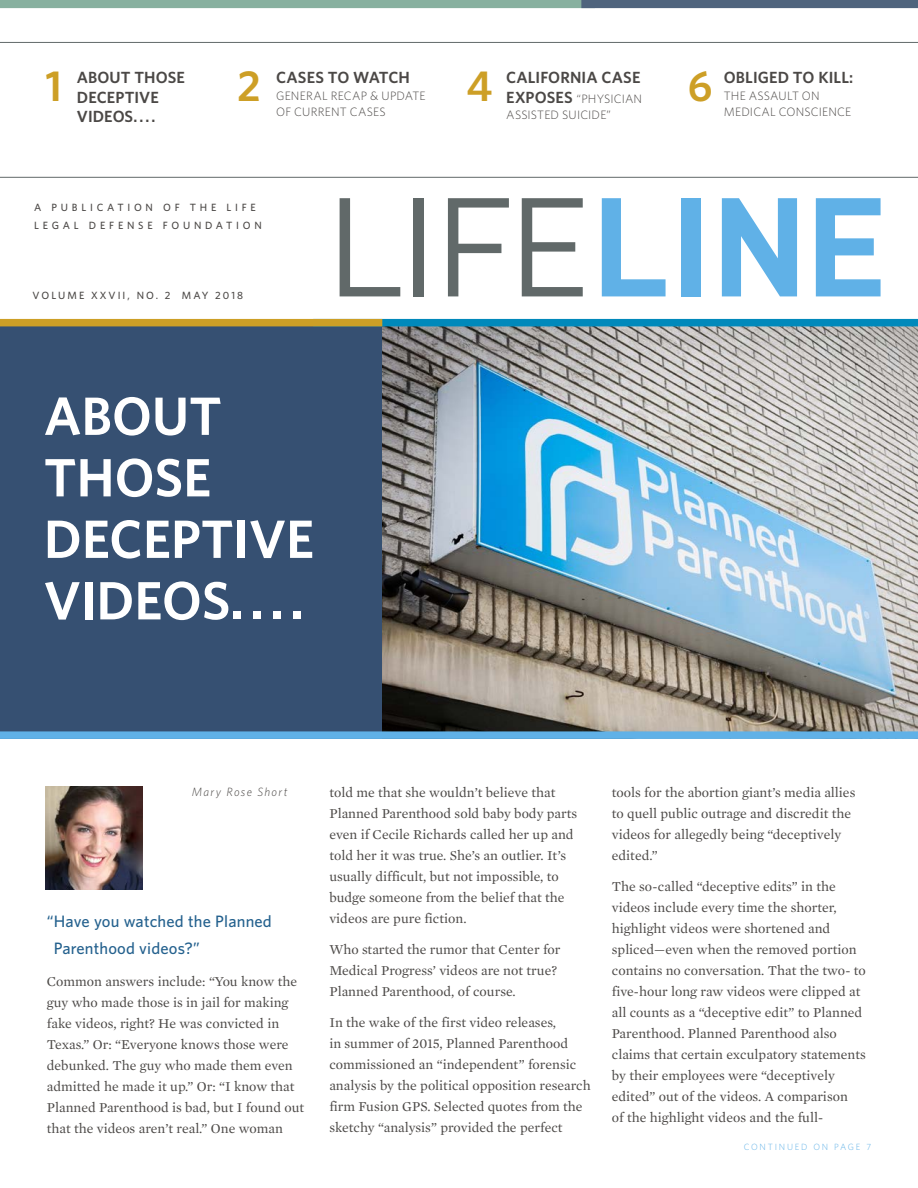
<style>
.page{position:relative;width:918px;height:1188px;background:#fff}
.page>*{position:absolute;margin:0;border:0;box-sizing:border-box;transform-origin:0 0}
.t1{font:138px "DIN";color:#616969}
.t2{font:600 54px/61.5px "Whitney HTF";color:#fff}
.t3{font:600 43.5px "Whitney HTF";color:#cd9f26}
.t4{font:500 16.5px/27px "Whitney HTF";letter-spacing:.01em;color:#24618e}
.t5{font:600 16.2px/19.5px "Whitney HTF";letter-spacing:.005em;color:#4b4846}
.t6{font:13.8px/21px "Mercury Text G1 Roman";color:#4b4846}
.t7{font:300 12.15px/16.5px "Whitney HTF";letter-spacing:.015em;color:#4b4846}
.t8{font:italic 300 12px "Whitney HTF";letter-spacing:.11em;color:#4b4846}
.t9{font:500 10.5px/18px "Whitney HTF";letter-spacing:.36em;color:#4b4846}
.t10{font:500 10.5px "Whitney HTF";letter-spacing:.2em;color:#4b4846}
.t11{font:300 9px "Whitney HTF";letter-spacing:.2em;color:#60b1e7}
.s1{font-weight:600;font-size:16.2px}
.s2{font-weight:700;color:#60b1e7}
</style>
<div class="page">
<div style="left:0;top:324px;width:559px;height:415px;background:#365072"></div>
<img style="left:382px;top:326px;width:536px;height:405px">
<div style="left:0;top:731px;width:918px;height:8px;background:#60b1e7"></div>
<div style="left:313px;top:319px;width:605px;height:7px;background:#0089bb"></div>
<div style="left:0;top:319px;width:382px;height:7px;background:#cd9f26"></div>
<div style="left:0;top:0;width:595px;height:8px;background:#87b09f"></div>
<div style="left:581px;top:0;width:337px;height:8px;background:#4f647d"></div>
<hr style="left:0;top:42px;width:918px;height:1px;background:#616969">
<hr style="left:0;top:177px;width:918px;height:1px;background:#616969">
<img style="left:45px;top:786px;width:98px;height:103px">
<h3 class="t3" style="left:45px;top:59px;width:18px">1</h3>
<h3 class="t3" style="left:237px;top:59px;width:25px">2</h3>
<h3 class="t3" style="left:688px;top:59px;width:26px">6</h3>
<h3 class="t3" style="left:466px;top:59px;width:28px">4</h3>
<p class="t5" style="left:276px;top:67px;width:135px">CASES TO WATCH</p>
<p class="t7" style="left:276px;top:87px;width:151px">GENERAL RECAP &amp; UPDATE<br>OF CURRENT CASES</p>
<p class="t5" style="left:77px;top:67px;width:110px">ABOUT THOSE<br>DECEPTIVE<br>VIDEOS. . . .</p>
<p class="t5" style="left:724px;top:67px;width:131px">OBLIGED TO KILL:</p>
<p class="t5" style="left:506px;top:67px;width:136px">CALIFORNIA CASE</p>
<p class="t7" style="left:506px;top:90px;width:137px"><span class="s1">EXPOSES</span> “PHYSICIAN<br>ASSISTED SUICIDE”</p>
<p class="t7" style="left:724px;top:87px;width:129px">THE ASSAULT ON<br>MEDICAL CONSCIENCE</p>
<p class="t9" style="left:34px;top:198px;width:229px">A PUBLICATION OF THE LIFE<br>LEGAL DEFENSE FOUNDATION</p>
<p class="t10" style="left:33px;top:289px;width:212px">VOLUME XXVII, NO. 2 MAY 2018</p>
<h1 class="t1" style="left:325px;top:161px;width:564px">LIFE<span class="s2">LINE</span></h1>
<h2 class="t2" style="left:44px;top:384px;width:272px">ABOUT<br>THOSE<br>DECEPTIVE<br>VIDEOS. . . .</h2>
<p class="t8" style="left:192px;top:785px;width:97px">Mary Rose Short</p>
<p class="t4" style="left:54px;top:908px;width:220px;text-indent:-7px">“Have you watched the Planned<br>Parenthood videos?”</p>
<p class="t6" style="left:47px;top:971px;width:259px">Common answers include: “You know the guy who made those is in jail for making fake videos, right? He was convicted in Texas.” Or: “Everyone knows those were debunked. The guy who made them even admitted he made it up.” Or: “I know that Planned Parenthood is bad, but I found out that the videos aren’t real.” One woman</p>
<p class="t6" style="left:329px;top:782px;width:249px">told me that she wouldn’t believe that Planned Parenthood sold baby body parts even if Cecile Richards called her up and told her it was true. She’s an outlier. It’s usually difficult, but not impossible, to budge someone from the belief that the videos are pure fiction.</p>
<p class="t6" style="left:329px;top:939px;width:233px">Who started the rumor that Center for<br>Medical Progress’ videos are not true?<br>Planned Parenthood, of course.</p>
<p class="t6" style="left:329px;top:1012px;width:263px">In the wake of the first video releases,<br>in summer of 2015, Planned Parenthood commissioned an “independent” forensic analysis by the political opposition research firm Fusion GPS. Selected quotes from the sketchy “analysis” provided the perfect</p>
<p class="t6" style="left:612px;top:782px;width:245px">tools for the abortion giant’s media allies to quell public outrage and discredit the videos for allegedly being “deceptively edited.”</p>
<p class="t6" style="left:612px;top:876px;width:256px">The so-called “deceptive edits” in the videos include every time the shorter, highlight videos were shortened and spliced—even when the removed portion contains no conversation. That the two- to five-hour long raw videos were clipped at all counts as a “deceptive edit” to Planned Parenthood. Planned Parenthood also claims that certain exculpatory statements by their employees were “deceptively edited” out of the videos. A comparison<br>of the highlight videos and the full-</p>
<p class="t11" style="left:744px;top:1142px;width:129px">CONTINUED ON PAGE 7</p>
</div>
